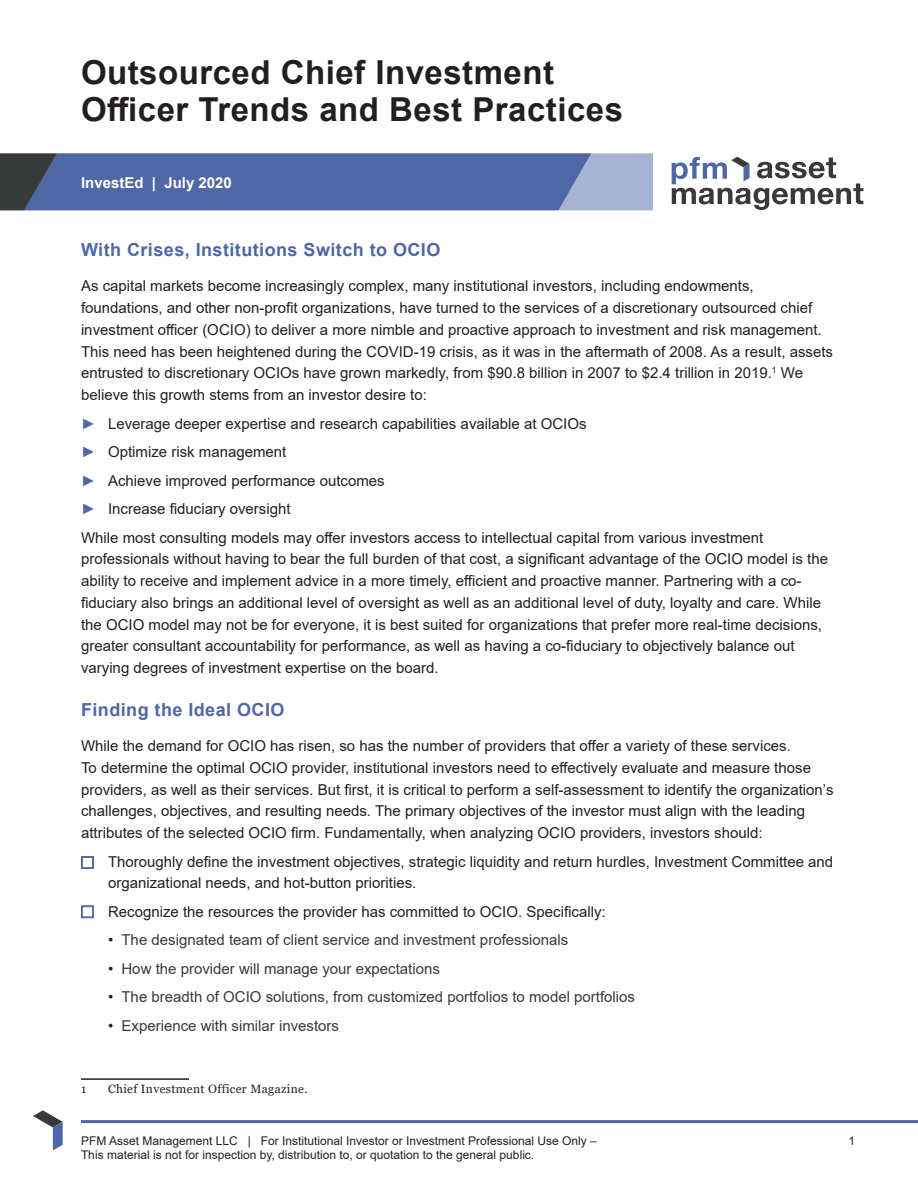
<style>
.page{position:relative;width:918px;height:1188px;background:#fff}
.page>*{position:absolute;margin:0;border:0;box-sizing:border-box;transform-origin:0 0}
.Page_Title_-_Black{font:700 33px/37.5px "Arial";letter-spacing:.015em;color:#231f20}
.t1{font:700 18px "Arial";letter-spacing:.025em;color:#4f67a5}
.Body{font:15px/21.8px "Arial";color:#231f20}
.t2{font:15px "Arial";color:#383939}
.t3{font:700 15px "Arial";color:#fff}
.t4{font:12px "Arial";color:#231f20}
.Footnote{font:12px "Georgia";letter-spacing:.03em;color:#231f20}
.s1{color:#4f67a5}
.s2{color:#231f20}
</style>
<div class="page">
<svg style="left:672px;top:157px;width:191px;height:53px"></svg>
<hr style="left:82px;top:1120px;width:836px;height:3px;background:#4f67a5">
<svg style="left:33px;top:1110px;width:30px;height:40px"></svg>
<svg style="left:0;top:153px;width:653px;height:58px;background:#5a6fa5"></svg>
<hr style="left:81px;top:1078px;width:108px;height:2px;background:#231f20">
<div style="left:81px;top:856px;width:13px;height:13px;background:#fff;border:2px solid #4f67a5"></div>
<div style="left:81px;top:905px;width:13px;height:13px;background:#fff;border:2px solid #4f67a5"></div>
<p class="Page_Title_-_Black" style="left:81px;top:54px;width:544px">Outsourced Chief Investment<br>Officer Trends and Best Practices</p>
<p class="t3" style="left:81px;top:172px;width:152px">InvestEd | July 2020</p>
<p class="t1" style="left:81px;top:237px;width:361px">With Crises, Institutions Switch to OCIO</p>
<p class="Body" style="left:81px;top:275px;width:754px">As capital markets become increasingly complex, many institutional investors, including endowments, foundations, and other non-profit organizations, have turned to the services of a discretionary outsourced chief investment officer (OCIO) to deliver a more nimble and proactive approach to investment and risk management.<br>This need has been heightened during the COVID-19 crisis, as it was in the aftermath of 2008. As a result, assets entrusted to discretionary OCIOs have grown markedly, from $90.8 billion in 2007 to $2.4 trillion in 2019.<sup>1</sup> We believe this growth stems from an investor desire to:</p>
<p class="Body" style="left:81px;top:412px;width:507px"><span class="s1">►</span> Leverage deeper expertise and research capabilities available at OCIOs</p>
<p class="Body" style="left:81px;top:441px;width:207px"><span class="s1">►</span> Optimize risk management</p>
<p class="Body" style="left:81px;top:469px;width:305px"><span class="s1">►</span> Achieve improved performance outcomes</p>
<p class="Body" style="left:81px;top:498px;width:211px"><span class="s1">►</span> Increase fiduciary oversight</p>
<p class="Body" style="left:81px;top:526px;width:749px">While most consulting models may offer investors access to intellectual capital from various investment professionals without having to bear the full burden of that cost, a significant advantage of the OCIO model is the ability to receive and implement advice in a more timely, efficient and proactive manner. Partnering with a co&shy;fiduciary also brings an additional level of oversight as well as an additional level of duty, loyalty and care. While the OCIO model may not be for everyone, it is best suited for organizations that prefer more real-time decisions, greater consultant accountability for performance, as well as having a co-fiduciary to objectively balance out varying degrees of investment expertise on the board.</p>
<p class="t1" style="left:81px;top:697px;width:205px">Finding the Ideal OCIO</p>
<p class="Body" style="left:81px;top:735px;width:754px">While the demand for OCIO has risen, so has the number of providers that offer a variety of these services.<br>To determine the optimal OCIO provider, institutional investors need to effectively evaluate and measure those providers, as well as their services. But first, it is critical to perform a self-assessment to identify the organization’s challenges, objectives, and resulting needs. The primary objectives of the investor must align with the leading attributes of the selected OCIO firm. Fundamentally, when analyzing OCIO providers, investors should:</p>
<p class="Body" style="left:108px;top:850px;width:727px;text-indent:-27px"><span class="s1">►</span> Thoroughly define the investment objectives, strategic liquidity and return hurdles, Investment Committee and organizational needs, and hot-button priorities.</p>
<p class="Body" style="left:81px;top:901px;width:526px"><span class="s1">►</span> Recognize the resources the provider has committed to OCIO. Specifically:</p>
<p class="t2" style="left:108px;top:930px;width:462px"><span class="s2">•</span> The designated team of client service and investment professionals</p>
<p class="t2" style="left:108px;top:958px;width:333px"><span class="s2">•</span> How the provider will manage your expectations</p>
<p class="t2" style="left:108px;top:987px;width:529px"><span class="s2">•</span> The breadth of OCIO solutions, from customized portfolios to model portfolios</p>
<p class="t2" style="left:108px;top:1015px;width:233px"><span class="s2">•</span> Experience with similar investors</p>
<p class="Footnote" style="left:81px;top:1082px;width:7px">1</p>
<p class="Footnote" style="left:108px;top:1082px;width:201px">Chief Investment Officer Magazine.</p>
<p class="t4" style="left:81px;top:1132px;width:517px">PFM Asset Management LLC | For Institutional Investor or Investment Professional Use Only –</p>
<p class="t4" style="left:849px;top:1132px;width:8px">1</p>
<p class="t4" style="left:81px;top:1147px;width:455px">This material is not for inspection by, distribution to, or quotation to the general public.</p>
</div>
